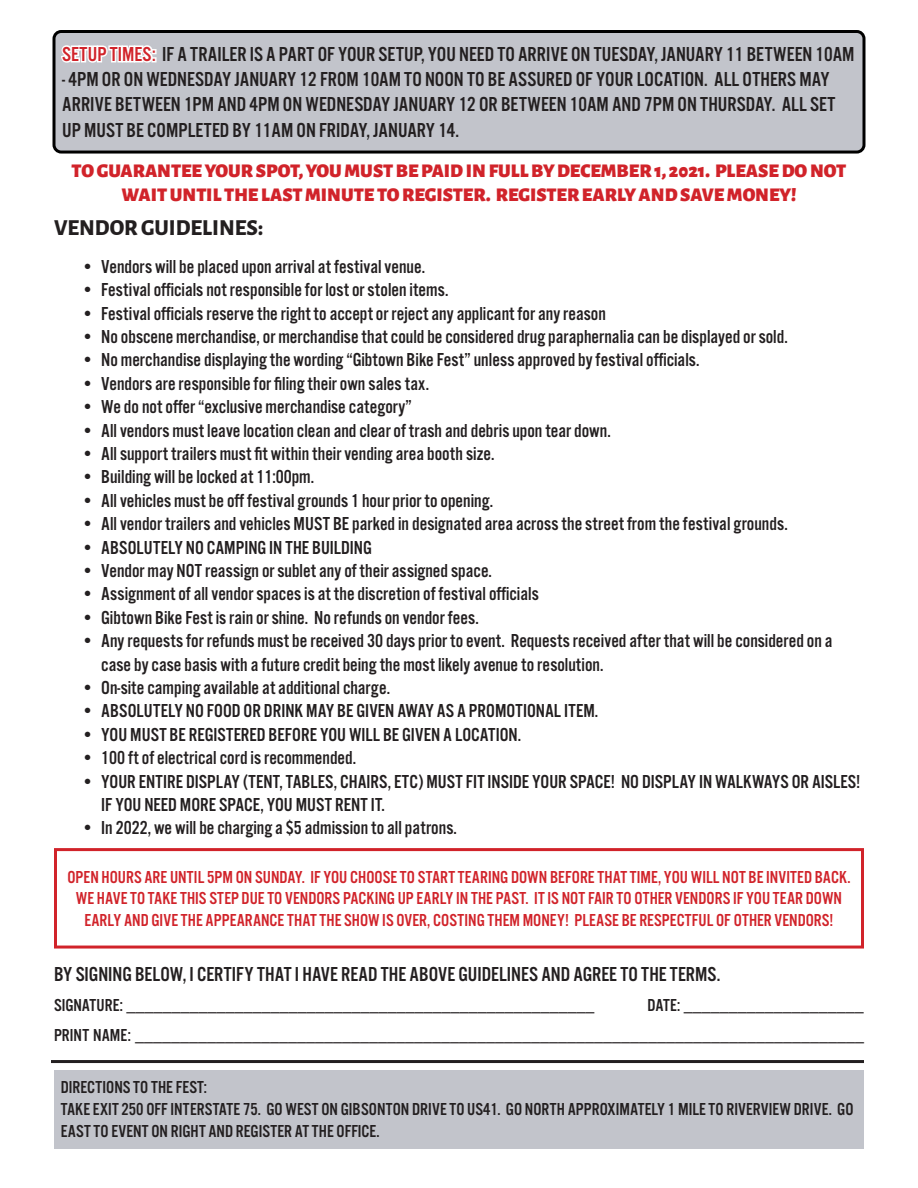
<style>
.page{position:relative;width:918px;height:1188px;background:#fff}
.page>*{position:absolute;margin:0;border:0;box-sizing:border-box;transform-origin:0 0}
.t1{font:800 22.5px "Alegreya Sans";color:#231f20}
.t2{font:21px/25.2px "Alternate Got No 3 D";color:#231f20}
.t3{font:19.5px/23.4px "Alternate Got No 3 D";color:#231f20}
.t4{font:900 19.5px/23.4px "Alegreya Sans";color:#d1232a;text-align:center}
.t5{font:18px/21.6px "Alternate Got No 3 D";color:#231f20}
.t6{font:18px/21.6px "Alternate Got No 3 D";color:#d1232a;text-align:center}
.s1{color:#fff}
</style>
<div class="page">
<div style="left:54px;top:32px;width:810px;height:120px;background:#c2c4cb;border-radius:7px"></div>
<div style="left:53px;top:30px;width:813px;height:124px;border:3px solid #000;border-radius:7px"></div>
<div style="left:54px;top:848px;width:810px;height:101px;border:3px solid #d1232a"></div>
<hr style="left:51px;top:1060px;width:813px;height:3px;background:#231f20">
<div style="left:54px;top:1070px;width:810px;height:78px;background:#c2c4cb"></div>
<p class="t2" style="left:62px;top:42px;width:794px"><span class="s1">SETUP TIMES:</span> IF A TRAILER IS A PART OF YOUR SETUP, YOU NEED TO ARRIVE ON TUESDAY, JANUARY 11 BETWEEN 10AM</p>
<p class="t2" style="left:62px;top:67px;width:775px">- 4PM OR ON WEDNESDAY JANUARY 12 FROM 10AM TO NOON TO BE ASSURED OF YOUR LOCATION. ALL OTHERS MAY<br>ARRIVE BETWEEN 1PM AND 4PM ON WEDNESDAY JANUARY 12 OR BETWEEN 10AM AND 7PM ON THURSDAY. ALL SET<br>UP MUST BE COMPLETED BY 11AM ON FRIDAY, JANUARY 14.</p>
<p class="t4" style="left:72px;top:158px;width:776px">TO GUARANTEE YOUR SPOT, YOU MUST BE PAID IN FULL BY DECEMBER 1, 2021. PLEASE DO NOT<br>WAIT UNTIL THE LAST MINUTE TO REGISTER. REGISTER EARLY AND SAVE MONEY!</p>
<p class="t1" style="left:54px;top:211px;width:211px">VENDOR GUIDELINES:</p>
<p class="t3" style="left:81px;top:255px;width:346px">• Vendors will be placed upon arrival at festival venue.</p>
<p class="t3" style="left:81px;top:279px;width:369px">• Festival officials not responsible for lost or stolen items.</p>
<p class="t3" style="left:81px;top:302px;width:526px">• Festival officials reserve the right to accept or reject any applicant for any reason</p>
<p class="t3" style="left:81px;top:325px;width:708px">• No obscene merchandise, or merchandise that could be considered drug paraphernalia can be displayed or sold.</p>
<p class="t3" style="left:81px;top:349px;width:620px">• No merchandise displaying the wording “Gibtown Bike Fest” unless approved by festival officials.</p>
<p class="t3" style="left:81px;top:372px;width:350px">• Vendors are responsible for filing their own sales tax.</p>
<p class="t3" style="left:81px;top:396px;width:332px">• We do not offer “exclusive merchandise category”</p>
<p class="t3" style="left:81px;top:419px;width:531px">• All vendors must leave location clean and clear of trash and debris upon tear down.</p>
<p class="t3" style="left:81px;top:442px;width:415px">• All support trailers must fit within their vending area booth size.</p>
<p class="t3" style="left:81px;top:466px;width:235px">• Building will be locked at 11:00pm.</p>
<p class="t3" style="left:81px;top:489px;width:414px">• All vehicles must be off festival grounds 1 hour prior to opening.</p>
<p class="t3" style="left:81px;top:513px;width:708px">• All vendor trailers and vehicles MUST BE parked in designated area across the street from the festival grounds.</p>
<p class="t3" style="left:81px;top:536px;width:292px">• ABSOLUTELY NO CAMPING IN THE BUILDING</p>
<p class="t3" style="left:81px;top:559px;width:412px">• Vendor may NOT reassign or sublet any of their assigned space.</p>
<p class="t3" style="left:81px;top:583px;width:459px">• Assignment of all vendor spaces is at the discretion of festival officials</p>
<p class="t3" style="left:81px;top:606px;width:399px">• Gibtown Bike Fest is rain or shine. No refunds on vendor fees.</p>
<p class="t3" style="left:101px;top:630px;width:733px;text-indent:-20px">• Any requests for refunds must be received 30 days prior to event. Requests received after that will be considered on a case by case basis with a future credit being the most likely avenue to resolution.</p>
<p class="t3" style="left:81px;top:676px;width:311px">• On-site camping available at additional charge.</p>
<p class="t3" style="left:81px;top:700px;width:519px">• ABSOLUTELY NO FOOD OR DRINK MAY BE GIVEN AWAY AS A PROMOTIONAL ITEM.</p>
<p class="t3" style="left:81px;top:723px;width:442px">• YOU MUST BE REGISTERED BEFORE YOU WILL BE GIVEN A LOCATION.</p>
<p class="t3" style="left:81px;top:747px;width:277px">• 100 ft of electrical cord is recommended.</p>
<p class="t3" style="left:101px;top:770px;width:761px;text-indent:-20px">• YOUR ENTIRE DISPLAY (TENT, TABLES, CHAIRS, ETC) MUST FIT INSIDE YOUR SPACE! NO DISPLAY IN WALKWAYS OR AISLES!<br>IF YOU NEED MORE SPACE, YOU MUST RENT IT.</p>
<p class="t3" style="left:81px;top:817px;width:378px">• In 2022, we will be charging a $5 admission to all patrons.</p>
<p class="t6" style="left:68px;top:866px;width:784px">OPEN HOURS ARE UNTIL 5PM ON SUNDAY. IF YOU CHOOSE TO START TEARING DOWN BEFORE THAT TIME, YOU WILL NOT BE INVITED BACK.<br>WE HAVE TO TAKE THIS STEP DUE TO VENDORS PACKING UP EARLY IN THE PAST. IT IS NOT FAIR TO OTHER VENDORS IF YOU TEAR DOWN<br>EARLY AND GIVE THE APPEARANCE THAT THE SHOW IS OVER, COSTING THEM MONEY! PLEASE BE RESPECTFUL OF OTHER VENDORS!</p>
<p class="t2" style="left:54px;top:962px;width:668px">BY SIGNING BELOW, I CERTIFY THAT I HAVE READ THE ABOVE GUIDELINES AND AGREE TO THE TERMS.</p>
<p class="t5" style="left:54px;top:995px;width:542px">SIGNATURE: ____________________________________________________</p>
<p class="t5" style="left:647px;top:995px;width:218px">DATE: ____________________</p>
<p class="t5" style="left:54px;top:1025px;width:811px">PRINT NAME: _________________________________________________________________________________</p>
<p class="t5" style="left:61px;top:1077px;width:148px">DIRECTIONS TO THE FEST:</p>
<p class="t5" style="left:61px;top:1099px;width:794px">TAKE EXIT 250 OFF INTERSTATE 75. GO WEST ON GIBSONTON DRIVE TO US41. GO NORTH APPROXIMATELY 1 MILE TO RIVERVIEW DRIVE. GO<br>EAST TO EVENT ON RIGHT AND REGISTER AT THE OFFICE.</p>
</div>
